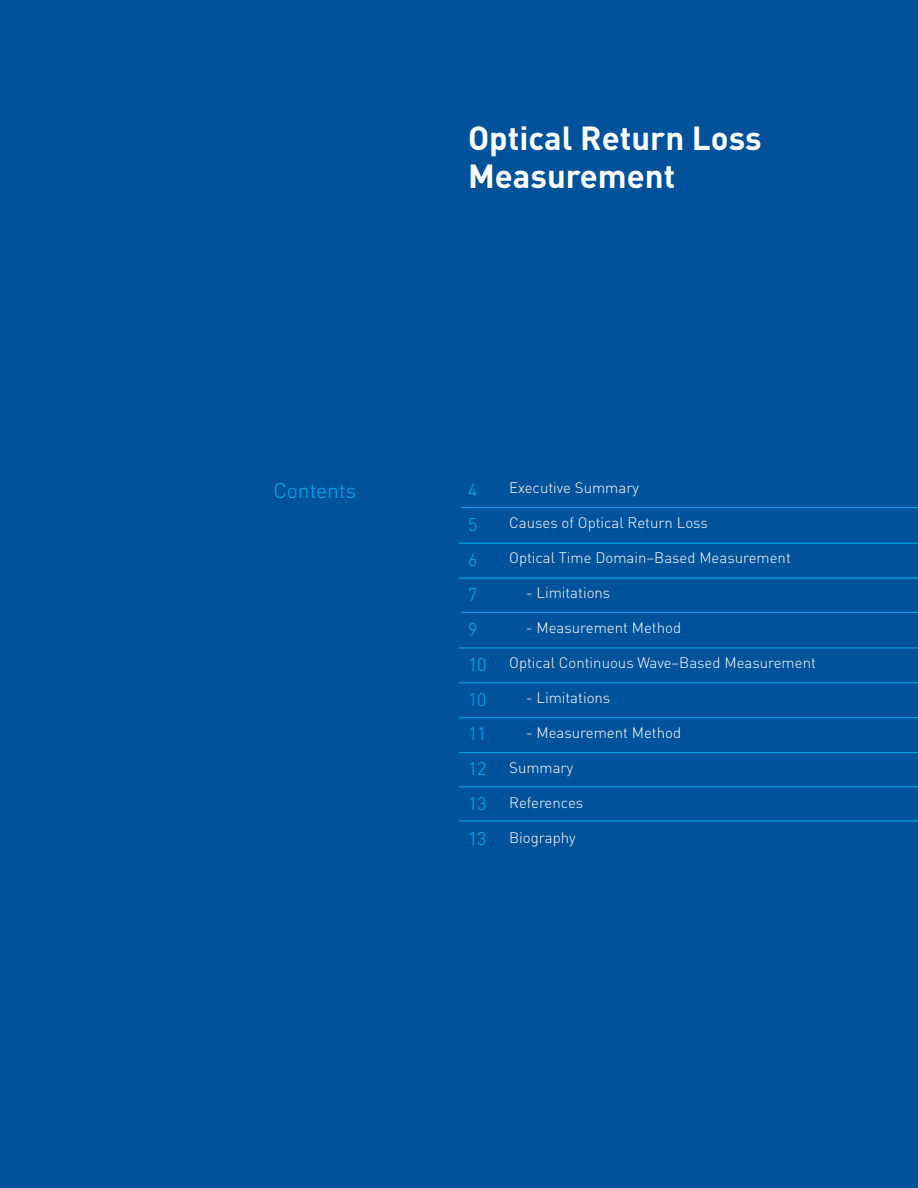
<style>
.page{position:relative;width:918px;height:1188px;background:#00539b}
.page>*{position:absolute;margin:0;border:0;box-sizing:border-box;transform-origin:0 0}
.t1{font:700 33px/37.5px "DIN";color:#fff}
.t2{font:300 21px "DIN";color:#00aeef}
.t3{font:300 18px/35px "DIN";color:#00aeef}
.t4{font:300 15px "DIN";color:#fff}
</style>
<div class="page">
<hr style="left:462px;top:507px;width:456px;height:1px;background:#00aeef">
<hr style="left:462px;top:612px;width:456px;height:1px;background:#00aeef">
<hr style="left:459px;top:786px;width:459px;height:1px;background:#00aeef">
<hr style="left:459px;top:821px;width:459px;height:1px;background:#00aeef">
<hr style="left:459px;top:717px;width:459px;height:1px;background:#00aeef">
<hr style="left:459px;top:578px;width:459px;height:1px;background:#00aeef">
<hr style="left:459px;top:682px;width:459px;height:1px;background:#00aeef">
<hr style="left:459px;top:543px;width:459px;height:1px;background:#00aeef">
<hr style="left:459px;top:648px;width:459px;height:1px;background:#00aeef">
<hr style="left:459px;top:752px;width:459px;height:1px;background:#00aeef">
<h1 class="t1" style="left:468px;top:118px;width:295px">Optical Return Loss<br>Measurement</h1>
<h2 class="t2" style="left:273px;top:478px;width:84px">Contents</h2>
<p class="t3" style="left:468px;top:472px;width:20px">4<br>5<br>6<br>7<br>9<br>10<br>10<br>11<br>12<br>13<br>13</p>
<p class="t4" style="left:509px;top:479px;width:131px">Executive Summary</p>
<p class="t4" style="left:509px;top:514px;width:200px">Causes of Optical Return Loss</p>
<p class="t4" style="left:509px;top:549px;width:283px">Optical Time Domain–Based Measurement</p>
<p class="t4" style="left:526px;top:584px;width:86px">- Limitations</p>
<p class="t4" style="left:526px;top:619px;width:156px">- Measurement Method</p>
<p class="t4" style="left:509px;top:654px;width:308px">Optical Continuous Wave–Based Measurement</p>
<p class="t4" style="left:526px;top:688px;width:86px">- Limitations</p>
<p class="t4" style="left:526px;top:723px;width:156px">- Measurement Method</p>
<p class="t4" style="left:509px;top:758px;width:65px">Summary</p>
<p class="t4" style="left:509px;top:793px;width:76px">References</p>
<p class="t4" style="left:509px;top:828px;width:68px">Biography</p>
</div>
